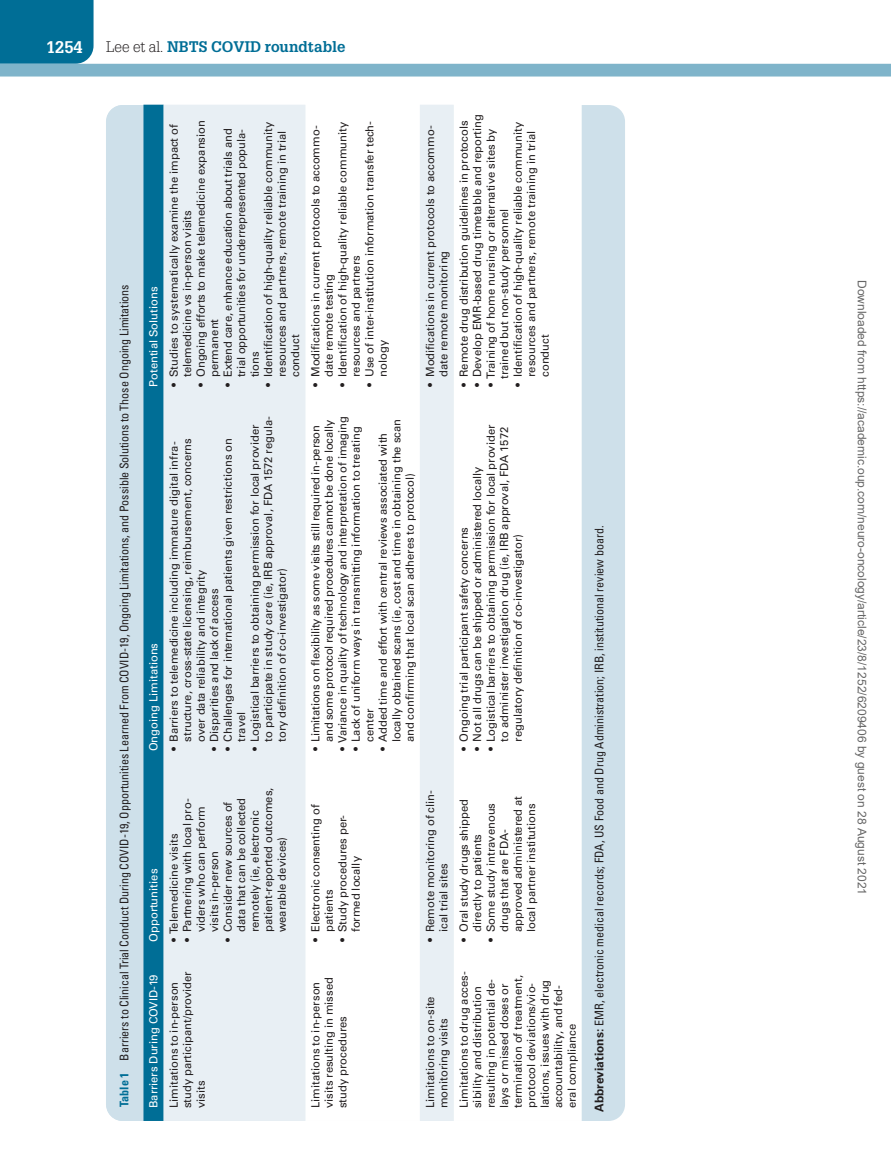
<style>
.page{position:relative;width:891px;height:1175px;background:#fff}
.page>*{position:absolute;margin:0;border:0;box-sizing:border-box;transform-origin:0 0}
.t1{font:700 16.5px "Glypha LT Std";color:#fff}
.t2{font:700 15px "Glypha LT Std";color:#006e96}
.t3{font:condensed 12px "Univers LT Std";color:#231f20}
.t4{font:12px "Arial";color:#666}
.t5{font:11.25px/13.5px "Univers LT Std";color:#231f20}
.t6{font:11.25px "Univers LT Std";color:#fff}
.s1{font-weight:300;color:#231f20}
.s2{font-weight:700;color:#006e96}
.s3{font-weight:700;font-stretch:normal}
</style>
<div class="page">
<div style="left:0;top:0;width:94px;height:64px;background:#006e96"></div>
<div style="left:0;top:64px;width:891px;height:12px;background:#7fb4ca"></div>
<div style="left:106px;top:105px;width:519px;height:1015px;background:#cee0ea;border-radius:16px"></div>
<svg style="left:106px;top:105px;width:58px;height:1016px"></svg>
<div style="left:164px;top:105px;width:141px;height:1016px;background:#e8eff4"></div>
<svg style="left:305px;top:105px;width:277px;height:1016px;fill:#fff"></svg>
<h1 class="t1" style="left:46px;top:37px;width:38px">1254</h1>
<h2 class="t2" style="left:106px;top:37px;width:241px"><span class="s1">Lee et al.</span> NBTS COVID roundtable</h2>
<p class="t3" style="left:117px;top:1106px;width:824px;rotate:-90deg"><span class="s2">Table 1</span> Barriers to Clinical Trial Conduct During COVID-19, Opportunities Learned From COVID-19, Ongoing Limitations, and Possible Solutions to Those Ongoing Limitations</p>
<p class="t6" style="left:147px;top:386px;width:101px;rotate:-90deg">Potential Solutions</p>
<p class="t5" style="left:167px;top:377px;width:254px;text-indent:-10px;rotate:-90deg">• Studies to systematically examine the impact of telemedicine vs in-person visits</p>
<p class="t5" style="left:194px;top:377px;width:258px;text-indent:-10px;rotate:-90deg">• Ongoing efforts to make telemedicine expansion permanent</p>
<p class="t5" style="left:221px;top:377px;width:250px;text-align:justify;text-indent:-9px;rotate:-90deg">• Extend care, enhance education about trials and trial opportunities for underrepresented popula&shy;tions</p>
<p class="t5" style="left:262px;top:377px;width:257px;text-indent:-10px;rotate:-90deg">• Identification of high-quality reliable community resources and partners, remote training in trial conduct</p>
<p class="t5" style="left:309px;top:377px;width:253px;text-indent:-10px;rotate:-90deg">• Modifications in current protocols to accommo&shy;date remote testing</p>
<p class="t5" style="left:336px;top:377px;width:257px;text-indent:-10px;rotate:-90deg">• Identification of high-quality reliable community resources and partners</p>
<p class="t5" style="left:363px;top:377px;width:257px;text-indent:-10px;rotate:-90deg">• Use of inter-institution information transfer tech&shy;nology</p>
<p class="t5" style="left:423px;top:377px;width:253px;text-indent:-10px;rotate:-90deg">• Modifications in current protocols to accommo&shy;date remote monitoring</p>
<p class="t5" style="left:457px;top:386px;width:267px;rotate:-90deg">• Remote drug distribution guidelines in protocols</p>
<p class="t5" style="left:471px;top:386px;width:274px;rotate:-90deg">• Develop EMR-based drug timetable and reporting</p>
<p class="t5" style="left:484px;top:379px;width:252px;text-indent:-8px;rotate:-90deg">• Training of home nursing or alternative sites by trained but non-study personnel</p>
<p class="t5" style="left:511px;top:377px;width:257px;text-indent:-10px;rotate:-90deg">• Identification of high-quality reliable community resources and partners, remote training in trial conduct</p>
<p class="t6" style="left:147px;top:751px;width:110px;rotate:-90deg">Ongoing Limitations</p>
<p class="t5" style="left:248px;top:741px;width:327px;text-indent:-10px;rotate:-90deg">• Logistical barriers to obtaining permission for local provider to participate in study care (ie, IRB approval, FDA 1572 regula&shy;tory definition of co-investigator)</p>
<p class="t5" style="left:167px;top:741px;width:305px;text-indent:-10px;rotate:-90deg">• Barriers to telemedicine including immature digital infra&shy;structure, cross-state licensing, reimbursement, concerns over data reliability and integrity</p>
<p class="t5" style="left:221px;top:741px;width:305px;text-indent:-10px;rotate:-90deg">• Challenges for international patients given restrictions on travel</p>
<p class="t5" style="left:208px;top:751px;width:164px;rotate:-90deg">• Disparities and lack of access</p>
<p class="t5" style="left:309px;top:742px;width:323px;text-indent:-9px;rotate:-90deg">• Limitations on flexibility as some visits still required in-person and some protocol required procedures cannot be done locally</p>
<p class="t5" style="left:336px;top:751px;width:337px;rotate:-90deg">• Variance in quality of technology and interpretation of imaging</p>
<p class="t5" style="left:349px;top:741px;width:317px;text-indent:-10px;rotate:-90deg">• Lack of uniform ways in transmitting information to treating center</p>
<p class="t5" style="left:376px;top:742px;width:325px;text-indent:-9px;rotate:-90deg">• Added time and effort with central reviews associated with locally obtained scans (ie, cost and time in obtaining the scan and confirming that local scan adheres to protocol)</p>
<p class="t5" style="left:484px;top:741px;width:318px;text-indent:-10px;rotate:-90deg">• Logistical barriers to obtaining permission for local provider to administer investigation drug (ie, IRB approval, FDA 1572 regulatory definition of co-investigator)</p>
<p class="t5" style="left:471px;top:751px;width:286px;rotate:-90deg">• Not all drugs can be shipped or administered locally</p>
<p class="t5" style="left:457px;top:751px;width:226px;rotate:-90deg">• Ongoing trial participant safety concerns</p>
<p class="t6" style="left:147px;top:941px;width:74px;rotate:-90deg">Opportunities</p>
<p class="t5" style="left:181px;top:932px;width:135px;text-indent:-10px;rotate:-90deg">• Partnering with local pro&shy;viders who can perform visits in-person</p>
<p class="t5" style="left:221px;top:932px;width:146px;text-indent:-10px;rotate:-90deg">• Consider new sources of data that can be collected remotely (ie, electronic patient-reported outcomes, wearable devices)</p>
<p class="t5" style="left:167px;top:941px;width:109px;rotate:-90deg">• Telemedicine visits</p>
<p class="t6" style="left:147px;top:1108px;width:135px;rotate:-90deg">Barriers During COVID-19</p>
<p class="t5" style="left:167px;top:1108px;width:138px;rotate:-90deg">Limitations to in-person study participant/provider visits</p>
<p class="t5" style="left:309px;top:932px;width:129px;text-indent:-10px;rotate:-90deg">• Electronic consenting of patients</p>
<p class="t5" style="left:336px;top:932px;width:119px;text-indent:-10px;rotate:-90deg">• Study procedures per&shy;formed locally</p>
<p class="t5" style="left:309px;top:1108px;width:132px;rotate:-90deg">Limitations to in-person visits resulting in missed study procedures</p>
<p class="t5" style="left:423px;top:932px;width:143px;text-indent:-10px;rotate:-90deg">• Remote monitoring of clin&shy;ical trial sites</p>
<p class="t5" style="left:457px;top:932px;width:135px;text-indent:-10px;rotate:-90deg">• Oral study drugs shipped directly to patients</p>
<p class="t5" style="left:484px;top:932px;width:138px;text-indent:-10px;rotate:-90deg">• Some study intravenous drugs that are FDA&shy;approved administered at local partner institutions</p>
<p class="t5" style="left:423px;top:1108px;width:113px;rotate:-90deg">Limitations to on-site monitoring visits</p>
<p class="t5" style="left:457px;top:1108px;width:138px;rotate:-90deg">Limitations to drug acces&shy;sibility and distribution resulting in potential de&shy;lays or missed doses or termination of treatment, protocol deviations/vio&shy;lations, issues with drug accountability, and fed&shy;eral compliance</p>
<p class="t3" style="left:592px;top:1112px;width:587px;rotate:-90deg"><span class="s3">Abbreviations:</span> EMR, electronic medical records; FDA, US Food and Drug Administration; IRB, institutional review board.</p>
<p class="t4" style="left:866px;top:280px;width:616px;rotate:90deg">Downloaded from https://academic.oup.com/neuro-oncology/article/23/8/1252/6209406 by guest on 28 August 2021</p>
</div>
